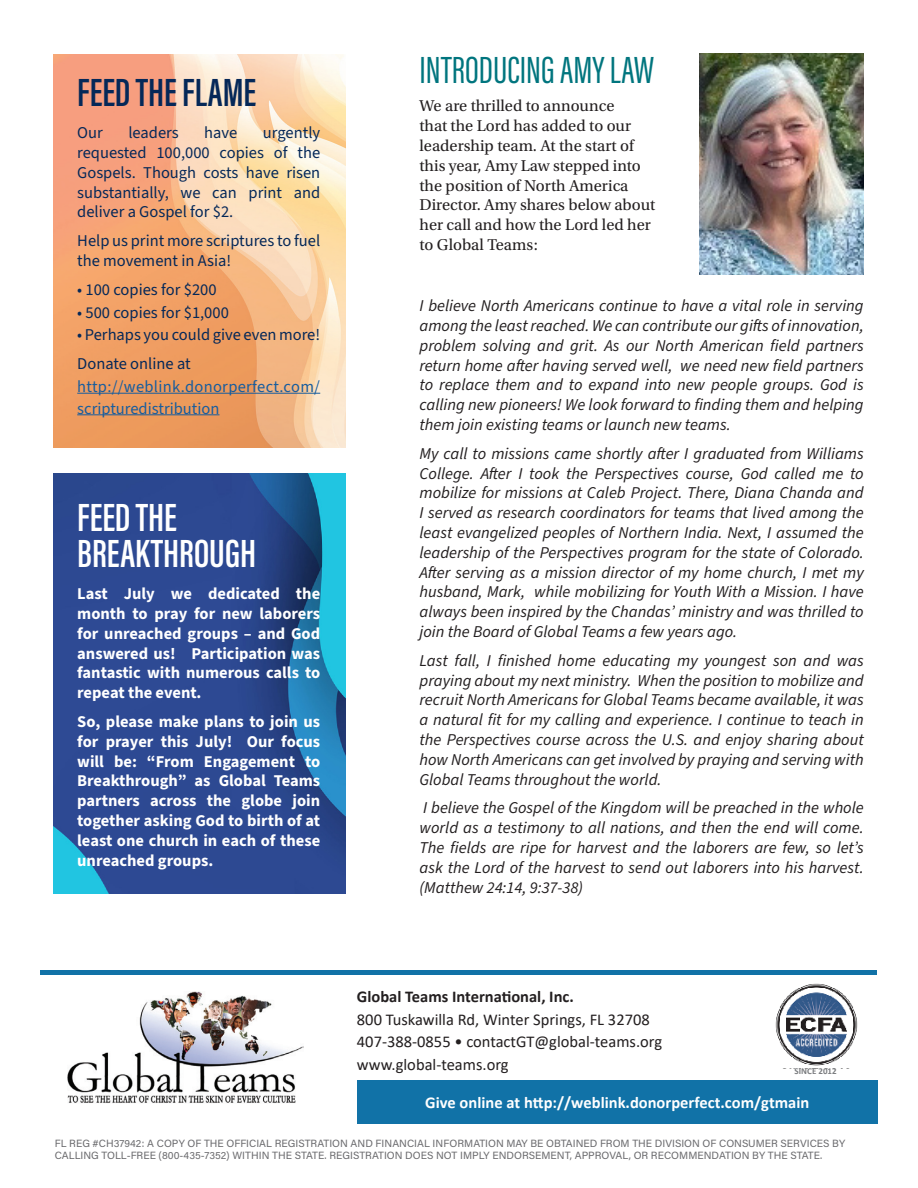
<style>
.page{position:relative;width:918px;height:1188px;background:#fff}
.page>*{position:absolute;margin:0;border:0;box-sizing:border-box;transform-origin:0 0}
.t1{font:600 40.5px "Acumin Pro Extra Cond";color:#fff}
.t2{font:600 40.5px "Acumin Pro Extra Cond";color:#052858}
.t3{font:39px "Acumin Pro Extra Cond";color:#00757e}
.t4{font:italic 16.5px/19.8px "Source Sans Pro";color:#231f20;text-align:justify}
.t5{font:700 16.5px/19.8px "Source Sans 3";color:#fff;text-align:justify}
.t6{font:16.5px/19.8px "Source Sans 3";color:#052858;text-align:justify}
.t7{font:16.5px/19.8px "Utopia Std";color:#231f20}
.t8{font:16.5px "Calibri";color:#231f20}
.t9{font:16.5px/21.6px "Source Sans 3";color:#175d9e}
.t10{font:700 16.5px "Calibri";color:#fff}
.t11{font:700 16.5px "Calibri";color:#231f20}
.sansserifbody{font:10.5px/12.6px "Acumin Variable Concept";color:#6b6b6e}
.t12{font:700 9px "Calibri";color:#7a7c7f}
</style>
<div class="page">
<img style="left:54px;top:474px;width:291px;height:420px">
<img style="left:54px;top:54px;width:291px;height:393px">
<img style="left:67px;top:992px;width:237px;height:111px">
<img style="left:775px;top:983px;width:83px;height:83px">
<div style="left:357px;top:1080px;width:521px;height:44px;background:#1172a7"></div>
<hr style="left:40px;top:970px;width:838px;height:4px;background:#1172a7">
<img style="left:700px;top:54px;width:164px;height:221px">
<hr style="left:77px;top:393px;width:243px;height:1px;background:#175d9e">
<hr style="left:77px;top:414px;width:143px;height:1px;background:#175d9e">
<p class="t2" style="left:77px;top:68px;width:181px">FEED THE FLAME</p>
<p class="t6" style="left:77px;top:123px;width:27px">Our</p>
<p class="t6" style="left:128px;top:123px;width:52px">leaders</p>
<p class="t6" style="left:204px;top:123px;width:35px">have</p>
<p class="t6" style="left:77px;top:123px;width:245px;text-indent:186px">urgently requested 100,000 copies of the Gospels. Though costs have risen substantially, we can print and deliver a Gospel for $2.</p>
<p class="t6" style="left:77px;top:231px;width:245px">Help us print more scriptures to fuel the movement in Asia!</p>
<p class="t6" style="left:77px;top:280px;width:141px">• 100 copies for $200</p>
<p class="t6" style="left:77px;top:303px;width:153px">• 500 copies for $1,000</p>
<p class="t6" style="left:77px;top:326px;width:245px">• Perhaps you could give even more!</p>
<p class="t6" style="left:77px;top:354px;width:115px">Donate online at</p>
<p class="t9" style="left:77px;top:376px;width:244px">http://weblink.donorperfect.com/ scripturedistribution</p>
<p class="t1" style="left:77px;top:493px;width:101px">FEED THE</p>
<p class="t1" style="left:77px;top:529px;width:180px">BREAKTHROUGH</p>
<p class="t5" style="left:77px;top:584px;width:245px">Last July we dedicated the month to pray for new laborers for unreached groups – and God answered us! Participation was fantastic with numerous calls to repeat the event.</p>
<p class="t5" style="left:77px;top:712px;width:245px">So, please make plans to join us for prayer this July! Our focus will be: “From Engagement to Breakthrough” as Global Teams partners across the globe join together asking God to birth of at least one church in each of these unreached groups.</p>
<p class="t3" style="left:420px;top:46px;width:236px">INTRODUCING AMY LAW</p>
<p class="t7" style="left:420px;top:97px;width:237px">We are thrilled to announce<br>that the Lord has added to our leadership team. At the start of this year, Amy Law stepped into the position of North America<br>Director. Amy shares below about her call and how the Lord led her to Global Teams:</p>
<p class="t4" style="left:420px;top:296px;width:446px">I believe North Americans continue to have a vital role in serving among the least reached. We can contribute our gifts of innovation, problem solving and grit. As our North American field partners return home after having served well, we need new field partners to replace them and to expand into new people groups. God is calling new pioneers! We look forward to finding them and helping them join existing teams or launch new teams.</p>
<p class="t4" style="left:420px;top:444px;width:446px">My call to missions came shortly after I graduated from Williams College. After I took the Perspectives course, God called me to mobilize for missions at Caleb Project. There, Diana Chanda and I served as research coordinators for teams that lived among the least evangelized peoples of Northern India. Next, I assumed the leadership of the Perspectives program for the state of Colorado.<br>After serving as a mission director of my home church, I met my husband, Mark, while mobilizing for Youth With a Mission. I have always been inspired by the Chandas’ ministry and was thrilled to join the Board of Global Teams a few years ago.</p>
<p class="t4" style="left:420px;top:651px;width:446px">Last fall, I finished home educating my youngest son and was praying about my next ministry. When the position to mobilize and recruit North Americans for Global Teams became available, it was a natural fit for my calling and experience. I continue to teach in the Perspectives course across the U.S. and enjoy sharing about how North Americans can get involved by praying and serving with Global Teams throughout the world.</p>
<p class="t4" style="left:420px;top:799px;width:446px">I believe the Gospel of the Kingdom will be preached in the whole world as a testimony to all nations, and then the end will come.<br>The fields are ripe for harvest and the laborers are few, so let’s ask the Lord of the harvest to send out laborers into his harvest. (Matthew 24:14, 9:37-38)</p>
<p class="t11" style="left:357px;top:985px;width:218px">Global Teams International, Inc.</p>
<p class="t8" style="left:357px;top:1008px;width:294px">800 Tuskawilla Rd, Winter Springs, FL 32708</p>
<p class="t8" style="left:357px;top:1031px;width:307px">407-388-0855 • contactGT@global-teams.org</p>
<p class="t8" style="left:357px;top:1053px;width:153px">www.global-teams.org</p>
<p class="t10" style="left:425px;top:1091px;width:386px">Give online at http://weblink.donorperfect.com/gtmain</p>
<p class="t12" style="left:795px;top:1064px;width:44px">SINCE 2012</p>
<p class="sansserifbody" style="left:55px;top:1136px;width:792px">FL REG #CH37942: A COPY OF THE OFFICIAL REGISTRATION AND FINANCIAL INFORMATION MAY BE OBTAINED FROM THE DIVISION OF CONSUMER SERVICES BY<br>CALLING TOLL-FREE (800-435-7352) WITHIN THE STATE. REGISTRATION DOES NOT IMPLY ENDORSEMENT, APPROVAL, OR RECOMMENDATION BY THE STATE.</p>
</div>
